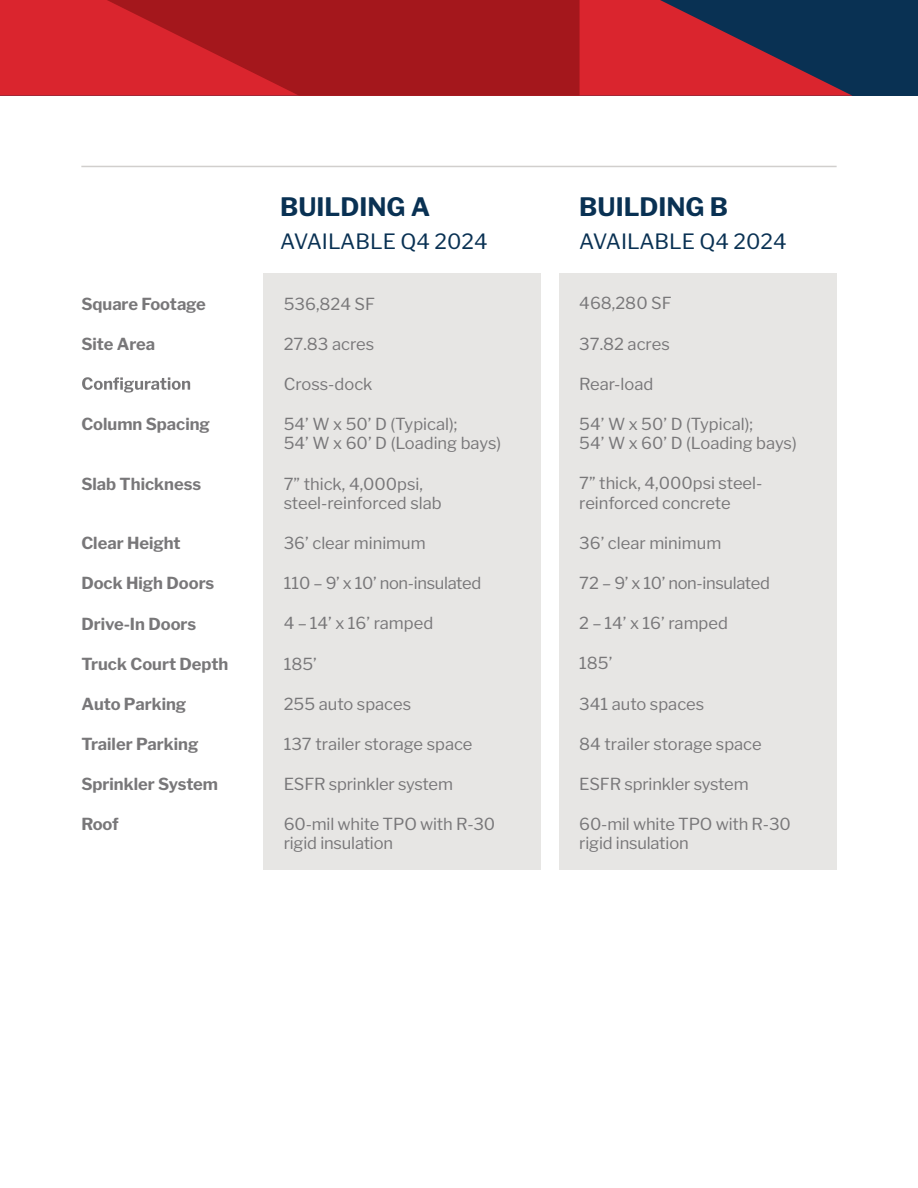
<style>
.page{position:relative;width:918px;height:1188px;background:#fff}
.page>*{position:absolute;margin:0;border:0;box-sizing:border-box;transform-origin:0 0}
.t1{font:700 25.2px "Libre Franklin";color:#093153}
.t2{font:21px "Libre Franklin";color:#093153}
.t3{font:16.5px/19.8px "Libre Franklin";color:#787779}
.t4{font:700 16.5px "Libre Franklin";color:#787779}
.t5{font:16.5px "Libre Franklin";letter-spacing:-.02em;color:#787779}
</style>
<div class="page">
<div style="left:0;top:0;width:918px;height:96px;background:#093153"></div>
<svg style="left:0;top:0;width:853px;height:96px;fill:#da252e"></svg>
<svg style="left:107px;top:0;width:473px;height:96px;background:#af1a1f"></svg>
<div style="left:264px;top:273px;width:277px;height:597px;background:#e7e6e4"></div>
<div style="left:559px;top:273px;width:278px;height:597px;background:#e7e6e4"></div>
<svg style="left:82px;top:377px;width:108px;height:16px"></svg>
<hr style="left:81px;top:166px;width:756px;height:1px;background:#d1cfcd">
<p class="t4" style="left:81px;top:294px;width:126px">Square Footage</p>
<p class="t4" style="left:81px;top:334px;width:75px">Site Area</p>
<p class="t4" style="left:81px;top:414px;width:130px">Column Spacing</p>
<p class="t4" style="left:81px;top:474px;width:121px">Slab Thickness</p>
<p class="t4" style="left:81px;top:534px;width:101px">Clear Height</p>
<p class="t4" style="left:81px;top:574px;width:134px">Dock High Doors</p>
<p class="t4" style="left:81px;top:614px;width:116px">Drive-In Doors</p>
<p class="t4" style="left:81px;top:654px;width:149px">Truck Court Depth</p>
<p class="t4" style="left:81px;top:694px;width:107px">Auto Parking</p>
<p class="t4" style="left:81px;top:734px;width:119px">Trailer Parking</p>
<p class="t4" style="left:81px;top:774px;width:138px">Sprinkler System</p>
<p class="t4" style="left:81px;top:814px;width:39px">Roof</p>
<h1 class="t1" style="left:280px;top:192px;width:151px">BUILDING A</h1>
<p class="t2" style="left:280px;top:229px;width:209px">AVAILABLE Q4 2024</p>
<p class="t3" style="left:284px;top:294px;width:93px">536,824 SF</p>
<p class="t3" style="left:284px;top:334px;width:92px">27.83 acres</p>
<p class="t3" style="left:284px;top:374px;width:90px">Cross-dock</p>
<p class="t3" style="left:284px;top:414px;width:219px">54’ W x 50’ D (Typical);<br>54’ W x 60’ D (Loading bays)</p>
<p class="t3" style="left:284px;top:474px;width:159px">7” thick, 4,000psi, steel-reinforced slab</p>
<p class="t3" style="left:284px;top:533px;width:143px">36’ clear minimum</p>
<p class="t5" style="left:284px;top:574px;width:199px">110 – 9’ x 10’ non-insulated</p>
<p class="t3" style="left:284px;top:614px;width:151px">4 – 14’ x 16’ ramped</p>
<p class="t3" style="left:284px;top:654px;width:35px">185’</p>
<p class="t3" style="left:284px;top:694px;width:129px">255 auto spaces</p>
<p class="t3" style="left:284px;top:734px;width:190px">137 trailer storage space</p>
<p class="t3" style="left:284px;top:774px;width:171px">ESFR sprinkler system</p>
<p class="t3" style="left:284px;top:814px;width:213px">60-mil white TPO with R-30 rigid insulation</p>
<h1 class="t1" style="left:579px;top:192px;width:150px">BUILDING B</h1>
<p class="t2" style="left:579px;top:229px;width:209px">AVAILABLE Q4 2024</p>
<p class="t3" style="left:579px;top:294px;width:94px">468,280 SF</p>
<p class="t3" style="left:579px;top:334px;width:92px">37.82 acres</p>
<p class="t3" style="left:579px;top:374px;width:76px">Rear-load</p>
<p class="t3" style="left:579px;top:414px;width:219px">54’ W x 50’ D (Typical);<br>54’ W x 60’ D (Loading bays)</p>
<p class="t3" style="left:579px;top:474px;width:185px">7” thick, 4,000psi steel&shy;reinforced concrete</p>
<p class="t3" style="left:579px;top:533px;width:143px">36’ clear minimum</p>
<p class="t5" style="left:579px;top:573px;width:192px">72 – 9’ x 10’ non-insulated</p>
<p class="t3" style="left:579px;top:614px;width:150px">2 – 14’ x 16’ ramped</p>
<p class="t3" style="left:579px;top:654px;width:35px">185’</p>
<p class="t3" style="left:579px;top:694px;width:126px">341 auto spaces</p>
<p class="t3" style="left:579px;top:734px;width:184px">84 trailer storage space</p>
<p class="t3" style="left:579px;top:774px;width:171px">ESFR sprinkler system</p>
<p class="t3" style="left:579px;top:814px;width:213px">60-mil white TPO with R-30 rigid insulation</p>
</div>
